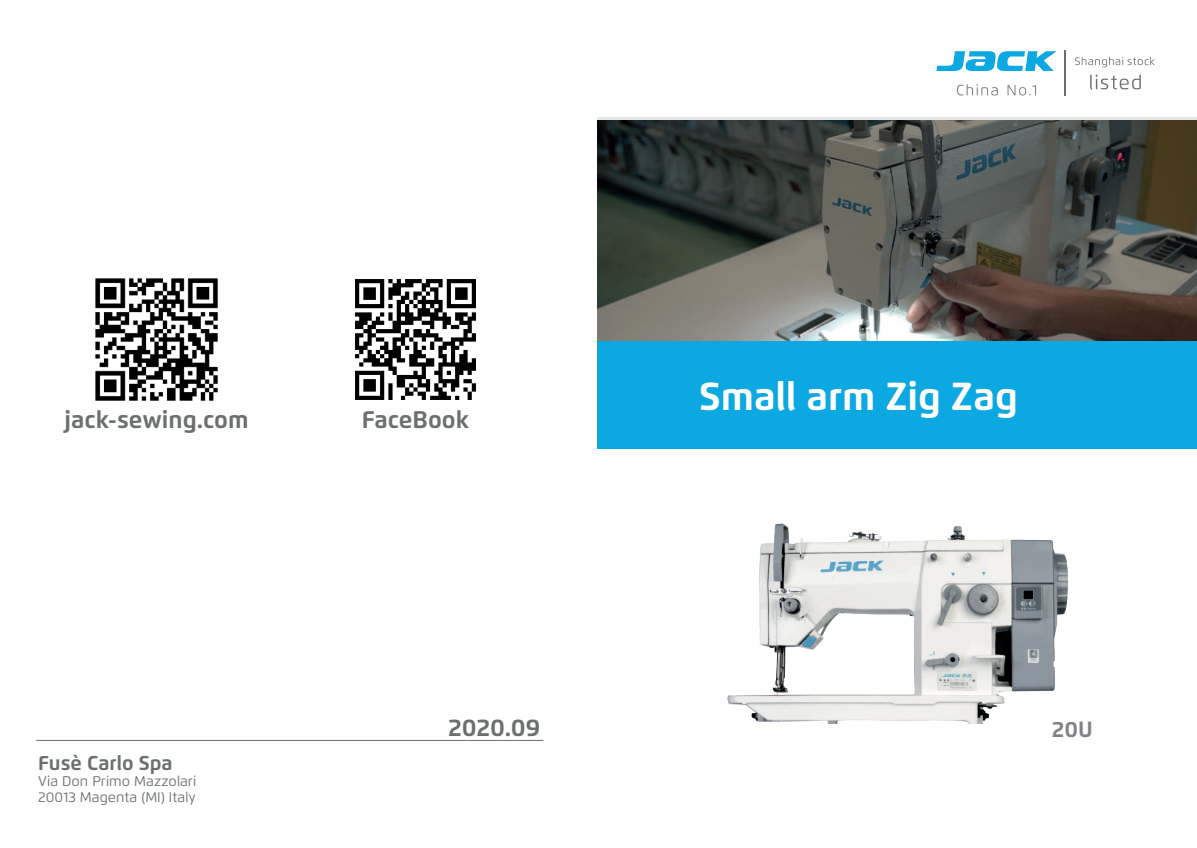
<style>
.page{position:relative;width:1197px;height:848px;background:#fff}
.page>*{position:absolute;margin:0;border:0;box-sizing:border-box;transform-origin:0 0}
.t1{font:700 39px "Flexo";color:#fff}
.t2{font:700 24px "Flexo";color:#6b6f70}
.t3{font:700 22px "Flexo";color:#808285}
.t4{font:700 20px "Flexo";color:#6b6f70}
.t5{font:14px/16px "Flexo W01";letter-spacing:.005em;color:#6b6f70}
</style>
<div class="page">
<div style="left:598px;top:341px;width:598px;height:107px;background:#0ba8e1"></div>
<img style="left:597px;top:121px;width:599px;height:220px">
<img style="left:727px;top:523px;width:341px;height:200px">
<hr style="left:36px;top:740px;width:507px;height:1px;background:#6d6e71">
<svg style="left:957px;top:84px;width:40px;height:11px"></svg>
<svg style="left:1007px;top:85px;width:28px;height:10px"></svg>
<svg style="left:936px;top:51px;width:120px;height:20px"></svg>
<svg style="left:1075px;top:57px;width:79px;height:10px"></svg>
<svg style="left:1090px;top:75px;width:50px;height:15px"></svg>
<hr style="left:1064px;top:51px;width:1px;height:45px;background:#6c6d70">
<img style="left:95px;top:278px;width:123px;height:123px">
<img style="left:355px;top:279px;width:121px;height:121px">
<h2 class="t2" style="left:64px;top:405px;width:186px">jack-sewing.com</h2>
<h2 class="t2" style="left:361px;top:405px;width:109px">FaceBook</h2>
<h3 class="t4" style="left:38px;top:751px;width:136px">Fusè Carlo Spa</h3>
<p class="t5" style="left:38px;top:773px;width:159px">Via Don Primo Mazzolari<br>20013 Magenta (MI) Italy</p>
<h2 class="t2" style="left:448px;top:713px;width:94px">2020.09</h2>
<h1 class="t1" style="left:699px;top:372px;width:320px">Small arm Zig Zag</h1>
<h3 class="t3" style="left:1051px;top:716px;width:42px">20U</h3>
</div>
